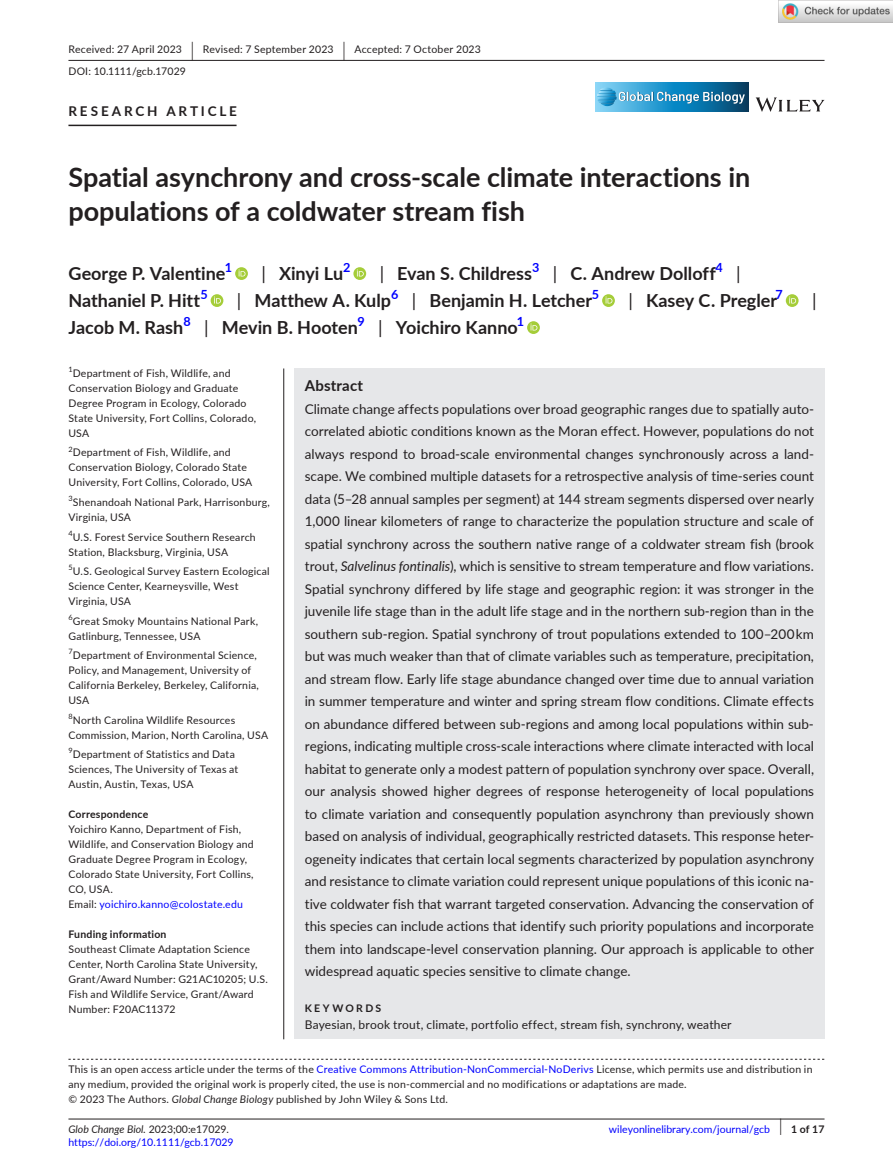
<style>
.page{position:relative;width:893px;height:1174px;background:#fff}
.page>*{position:absolute;margin:0;border:0;box-sizing:border-box;transform-origin:0 0}
.t1{font:700 27px/34.5px "Lato";letter-spacing:-.005em;color:#231f20}
.t2{font:700 18px "Lato";color:#231f20}
.t3{font:18px "Lato";color:#231f20}
.t4{font:700 15px "Lato";letter-spacing:.015em;color:#231f20}
.t5{font:13.5px/22.5px "Lato";color:#231f20;text-align:justify}
.t6{font:700 13.5px "Lato";letter-spacing:.21em;color:#231f20}
.t7{font:700 12.6px "Lato";color:#00f}
.t8{font:12px "Lato";letter-spacing:.015em;color:#231f20}
.t9{font:10.5px/15px "Lato";letter-spacing:.02em;color:#231f20}
.t10{font:10.5px "Lato";color:#00f}
.t11{font:700 10.5px "Lato";letter-spacing:.02em;color:#231f20}
.t12{font:italic 10.5px "Lato";color:#231f20}
.t13{font:700 10.5px "Lato";letter-spacing:.22em;color:#231f20}
.t14{font:7.35px "Lato";color:#231f20}
.s1{font-size:19.65px}
.s2{font-weight:400}
.s3{color:#00f}
.s4{font-style:italic}
.s5{font-style:normal}
.s6{font-weight:400;font-size:17.4px}
</style>
<div class="page">
<hr style="left:68px;top:1118px;width:756px;height:1px;background:#231f20">
<svg style="left:756px;top:97px;width:68px;height:15px"></svg>
<svg style="left:595px;top:82px;width:153px;height:29px;background:#2b8bbb"></svg>
<svg style="left:597px;top:87px;width:148px;height:19px;background:#4799c2"></svg>
<hr style="left:68px;top:60px;width:756px;height:1px;background:#231f20">
<hr style="left:68px;top:125px;width:169px;height:1px;background:#231f20">
<svg style="left:235px;top:267px;width:13px;height:13px"></svg>
<svg style="left:239px;top:269px;width:6px;height:7px"></svg>
<svg style="left:353px;top:267px;width:13px;height:13px"></svg>
<svg style="left:357px;top:269px;width:7px;height:7px"></svg>
<svg style="left:211px;top:294px;width:12px;height:13px"></svg>
<svg style="left:214px;top:296px;width:7px;height:7px"></svg>
<svg style="left:602px;top:294px;width:13px;height:13px"></svg>
<svg style="left:605px;top:296px;width:7px;height:7px"></svg>
<svg style="left:786px;top:294px;width:12px;height:13px"></svg>
<svg style="left:789px;top:296px;width:7px;height:7px"></svg>
<svg style="left:527px;top:321px;width:13px;height:13px"></svg>
<svg style="left:530px;top:323px;width:7px;height:7px"></svg>
<div style="left:294px;top:368px;width:530px;height:671px;background:#e6e7e9"></div>
<hr style="left:283px;top:368px;width:1px;height:671px;background:#231f20">
<svg style="left:68px;top:1058px;width:756px;height:1px"></svg>
<img style="left:779px;top:0;width:114px;height:23px">
<p class="t9" style="left:68px;top:38px;width:414px;line-height:21.8px">Received: 27 April 2023 <span class="s1">|</span> Revised: 7 September 2023 <span class="s1">|</span> Accepted: 7 October 2023<br>DOI: 10.1111/gcb.17029</p>
<p class="t6" style="left:68px;top:101px;width:170px">RESEARCH ARTICLE</p>
<h1 class="t1" style="left:68px;top:159px;width:683px">Spatial asynchrony and cross-scale climate interactions in populations of a coldwater stream fish</h1>
<h2 class="t2" style="left:68px;top:260px;width:159px">George P. Valentine</h2>
<p class="t7" style="left:225px;top:258px;width:9px">1</p>
<h2 class="t2" style="left:261px;top:260px;width:83px"><span class="s2">|</span> Xinyi Lu</h2>
<p class="t7" style="left:343px;top:258px;width:9px">2</p>
<h2 class="t2" style="left:380px;top:260px;width:154px"><span class="s2">|</span> Evan S. Childress</h2>
<p class="t7" style="left:532px;top:258px;width:9px">3</p>
<h2 class="t2" style="left:553px;top:260px;width:164px"><span class="s2">|</span> C. Andrew Dolloff</h2>
<p class="t7" style="left:715px;top:258px;width:9px">4</p>
<h2 class="t3" style="left:736px;top:260px;width:6px">|</h2>
<h2 class="t2" style="left:68px;top:287px;width:133px">Nathaniel P. Hitt</h2>
<p class="t7" style="left:200px;top:285px;width:9px">5</p>
<h2 class="t2" style="left:237px;top:287px;width:156px"><span class="s2">|</span> Matthew A. Kulp</h2>
<p class="t7" style="left:391px;top:285px;width:9px">6</p>
<h2 class="t2" style="left:412px;top:287px;width:182px"><span class="s2">|</span> Benjamin H. Letcher</h2>
<p class="t7" style="left:592px;top:285px;width:9px">5</p>
<h2 class="t2" style="left:628px;top:287px;width:150px"><span class="s2">|</span> Kasey C. Pregler</h2>
<p class="t7" style="left:775px;top:285px;width:9px">7</p>
<h2 class="t3" style="left:812px;top:287px;width:6px">|</h2>
<h2 class="t2" style="left:68px;top:314px;width:116px">Jacob M. Rash</h2>
<p class="t7" style="left:183px;top:312px;width:9px">8</p>
<h2 class="t2" style="left:204px;top:314px;width:155px"><span class="s2">|</span> Mevin B. Hooten</h2>
<p class="t7" style="left:357px;top:312px;width:9px">9</p>
<h2 class="t2" style="left:378px;top:314px;width:141px"><span class="s2">|</span> Yoichiro Kanno</h2>
<p class="t7" style="left:517px;top:312px;width:9px">1</p>
<p class="t14" style="left:68px;top:364px;width:6px">1</p>
<p class="t9" style="left:68px;top:365px;width:189px;text-indent:4px">Department of Fish, Wildlife, and<br>Conservation Biology and Graduate<br>Degree Program in Ecology, Colorado<br>State University, Fort Collins, Colorado,<br>USA</p>
<p class="t9" style="left:68px;top:445px;width:185px"><sup>2</sup>Department of Fish, Wildlife, and<br>Conservation Biology, Colorado State<br>University, Fort Collins, Colorado, USA</p>
<p class="t9" style="left:68px;top:494px;width:203px"><sup>3</sup>Shenandoah National Park, Harrisonburg,<br>Virginia, USA</p>
<p class="t9" style="left:68px;top:529px;width:189px"><sup>4</sup>U.S. Forest Service Southern Research<br>Station, Blacksburg, Virginia, USA</p>
<p class="t9" style="left:68px;top:563px;width:203px"><sup>5</sup>U.S. Geological Survey Eastern Ecological<br>Science Center, Kearneysville, West<br>Virginia, USA</p>
<p class="t9" style="left:68px;top:613px;width:191px"><sup>6</sup>Great Smoky Mountains National Park,<br>Gatlinburg, Tennessee, USA</p>
<p class="t9" style="left:68px;top:647px;width:192px"><sup>7</sup>Department of Environmental Science,<br>Policy, and Management, University of<br>California Berkeley, Berkeley, California,<br>USA</p>
<p class="t9" style="left:68px;top:712px;width:201px"><sup>8</sup>North Carolina Wildlife Resources<br>Commission, Marion, North Carolina, USA</p>
<p class="t9" style="left:68px;top:746px;width:171px"><sup>9</sup>Department of Statistics and Data<br>Sciences, The University of Texas at<br>Austin, Austin, Texas, USA</p>
<p class="t11" style="left:68px;top:806px;width:81px">Correspondence</p>
<p class="t9" style="left:68px;top:821px;width:187px">Yoichiro Kanno, Department of Fish, Wildlife, and Conservation Biology and Graduate Degree Program in Ecology, Colorado State University, Fort Collins, CO, USA.<br>Email: <span class="s3">yoichiro.kanno@colostate.edu</span></p>
<p class="t11" style="left:68px;top:926px;width:100px">Funding information</p>
<p class="t9" style="left:68px;top:941px;width:201px">Southeast Climate Adaptation Science Center, North Carolina State University, Grant/Award Number: G21AC10205; U.S.<br>Fish and Wildlife Service, Grant/Award Number: F20AC11372</p>
<p class="t4" style="left:305px;top:374px;width:60px">Abstract</p>
<p class="t5" style="left:305px;top:397px;width:511px">Climate change affects populations over broad geographic ranges due to spatially auto&shy;correlated abiotic conditions known as the Moran effect. However, populations do not always respond to broad-scale environmental changes synchronously across a land&shy;scape. We combined multiple datasets for a retrospective analysis of time-series count data (5–28 annual samples per segment) at 144 stream segments dispersed over nearly 1,000 linear kilometers of range to characterize the population structure and scale of spatial synchrony across the southern native range of a coldwater stream fish (brook trout, <span class="s4">Salvelinus fontinalis</span>), which is sensitive to stream temperature and flow variations.<br>Spatial synchrony differed by life stage and geographic region: it was stronger in the juvenile life stage than in the adult life stage and in the northern sub-region than in the southern sub-region. Spatial synchrony of trout populations extended to 100–200 km but was much weaker than that of climate variables such as temperature, precipitation, and stream flow. Early life stage abundance changed over time due to annual variation in summer temperature and winter and spring stream flow conditions. Climate effects on abundance differed between sub-regions and among local populations within sub&shy;regions, indicating multiple cross-scale interactions where climate interacted with local habitat to generate only a modest pattern of population synchrony over space. Overall, our analysis showed higher degrees of response heterogeneity of local populations to climate variation and consequently population asynchrony than previously shown based on analysis of individual, geographically restricted datasets. This response heter&shy;ogeneity indicates that certain local segments characterized by population asynchrony and resistance to climate variation could represent unique populations of this iconic na&shy;tive coldwater fish that warrant targeted conservation. Advancing the conservation of this species can include actions that identify such priority populations and incorporate them into landscape-level conservation planning. Our approach is applicable to other widespread aquatic species sensitive to climate change.</p>
<p class="t13" style="left:305px;top:1000px;width:78px">KEYWORDS</p>
<p class="t8" style="left:305px;top:1015px;width:428px">Bayesian, brook trout, climate, portfolio effect, stream fish, synchrony, weather</p>
<p class="t9" style="left:68px;top:1061px;width:746px">This is an open access article under the terms of the <span class="s3">Creative Commons Attribution-NonCommercial-NoDerivs</span> License, which permits use and distribution in any medium, provided the original work is properly cited, the use is non-commercial and no modifications or adaptations are made.<br>© 2023 The Authors. <span class="s4">Global Change Biology</span> published by John Wiley &amp; Sons Ltd.</p>
<p class="t12" style="left:68px;top:1121px;width:162px">Glob Change Biol. <span class="s5">2023;00:e17029.</span></p>
<p class="t11" style="left:779px;top:1121px;width:46px"><span class="s6">|</span> 1 of 17</p>
<p class="t10" style="left:68px;top:1135px;width:167px">https://doi.org/10.1111/gcb.17029</p>
<p class="t10" style="left:609px;top:1121px;width:163px">wileyonlinelibrary.com/journal/gcb</p>
</div>
